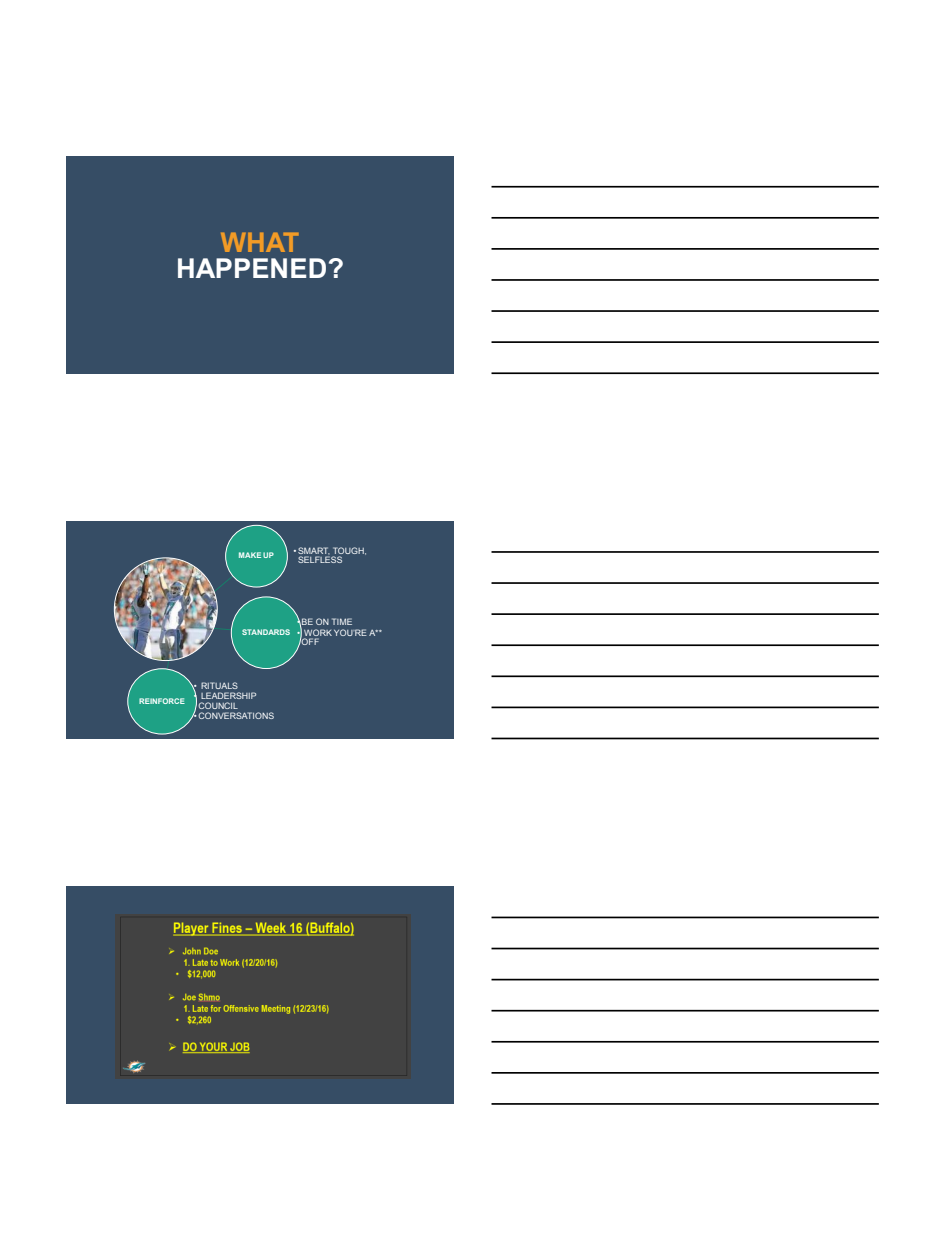
<style>
.page{position:relative;width:945px;height:1260px;background:#fff}
.page>*{position:absolute;margin:0;border:0;box-sizing:border-box;transform-origin:0 0}
.t1{font:700 27.3px/26.2px "Arial";letter-spacing:.005em;color:#fff;text-align:center}
.t2{font:8.75px/9.1px "Arial";color:#fff}
.t3{font:700 7.7px "Arial";letter-spacing:.005em;color:#fff}
.s1{color:#f29b26}
</style>
<div class="page">
<div style="left:66px;top:156px;width:387px;height:217px;background:#364d65"></div>
<div style="left:66px;top:521px;width:387px;height:218px;background:#364d65"></div>
<svg style="left:213px;top:628px;width:18px;height:2px"></svg>
<svg style="left:167px;top:661px;width:2px;height:8px"></svg>
<svg style="left:210px;top:576px;width:23px;height:19px"></svg>
<img style="left:114px;top:558px;width:103px;height:103px;border-radius:50%">
<div style="left:226px;top:525px;width:61px;height:62px;background:#1ea185;border-radius:50%"></div>
<div style="left:226px;top:525px;width:62px;height:62px;border:1px solid #fff;border-radius:50%"></div>
<div style="left:128px;top:669px;width:68px;height:65px;background:#1ea185;border-radius:50%"></div>
<div style="left:128px;top:669px;width:69px;height:65px;border:1px solid #fff;border-radius:50%"></div>
<div style="left:231px;top:597px;width:70px;height:72px;background:#1ea185;border-radius:50%"></div>
<div style="left:231px;top:597px;width:70px;height:72px;border:1px solid #fff;border-radius:50%"></div>
<div style="left:66px;top:886px;width:387px;height:218px;background:#364d65"></div>
<img style="left:115px;top:914px;width:295px;height:165px">
<hr style="left:492px;top:186px;width:387px;height:2px;background:#000">
<hr style="left:492px;top:217px;width:387px;height:2px;background:#000">
<hr style="left:492px;top:248px;width:387px;height:2px;background:#000">
<hr style="left:492px;top:279px;width:387px;height:2px;background:#000">
<hr style="left:492px;top:310px;width:387px;height:2px;background:#000">
<hr style="left:492px;top:341px;width:387px;height:2px;background:#000">
<hr style="left:492px;top:372px;width:387px;height:2px;background:#000">
<hr style="left:492px;top:551px;width:387px;height:2px;background:#000">
<hr style="left:492px;top:582px;width:387px;height:2px;background:#000">
<hr style="left:492px;top:613px;width:387px;height:2px;background:#000">
<hr style="left:492px;top:644px;width:387px;height:2px;background:#000">
<hr style="left:492px;top:675px;width:387px;height:2px;background:#000">
<hr style="left:492px;top:707px;width:387px;height:1px;background:#000">
<hr style="left:492px;top:738px;width:387px;height:1px;background:#000">
<hr style="left:492px;top:917px;width:387px;height:1px;background:#000">
<hr style="left:492px;top:948px;width:387px;height:1px;background:#000">
<hr style="left:492px;top:979px;width:387px;height:1px;background:#000">
<hr style="left:492px;top:1010px;width:387px;height:2px;background:#000">
<hr style="left:492px;top:1041px;width:387px;height:2px;background:#000">
<hr style="left:492px;top:1072px;width:387px;height:2px;background:#000">
<hr style="left:492px;top:1103px;width:387px;height:2px;background:#000">
<p class="t1" style="left:176px;top:230px;width:170px"><span class="s1">WHAT<br></span>HAPPENED?</p>
<p class="t3" style="left:239px;top:551px;width:37px">MAKE UP</p>
<p class="t2" style="left:298px;top:547px;width:70px;text-indent:-5px">• SMART, TOUGH,<br>SELFLESS</p>
<p class="t2" style="left:297px;top:618px;width:57px">• BE ON TIME</p>
<p class="t2" style="left:302px;top:629px;width:82px;text-indent:-5px">• WORK YOU’RE A**<br>OFF</p>
<p class="t3" style="left:242px;top:627px;width:50px">STANDARDS</p>
<p class="t3" style="left:139px;top:696px;width:47px">REINFORCE</p>
<p class="t2" style="left:194px;top:681px;width:46px">• RITUALS</p>
<p class="t2" style="left:198px;top:692px;width:60px;text-indent:-5px">• LEADERSHIP<br>COUNCIL</p>
<p class="t2" style="left:194px;top:712px;width:82px">• CONVERSATIONS</p>
</div>
